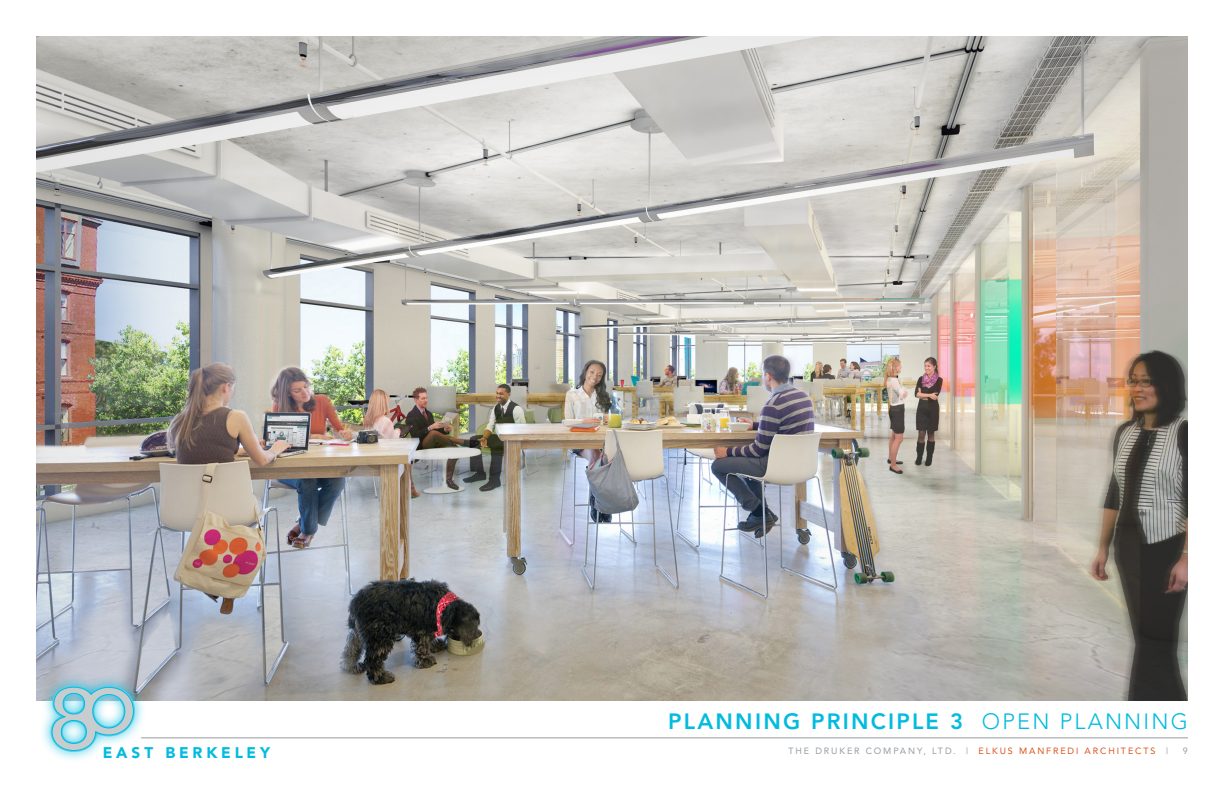
<style>
.page{position:relative;width:1224px;height:792px;background:#fff}
.page>*{position:absolute;margin:0;border:0;box-sizing:border-box;transform-origin:0 0}
.TITLES{font:800 22px "Avenir";letter-spacing:.1em;color:#02bbdf}
.t1{font:900 15.3px "Avenir";letter-spacing:.255em;color:#02bbdf}
.t2{font:9px "Avenir";letter-spacing:.21em;color:#959ca1}
.s1{font-weight:300}
.s2{color:#d9531c}
</style>
<div class="page">
<img style="left:36px;top:36px;width:1152px;height:665px">
<svg style="left:40px;top:675px;width:106px;height:85px"></svg>
<svg style="left:51px;top:686px;width:84px;height:66px"></svg>
<hr style="left:141px;top:738px;width:1047px;height:1px;background:#959ca1">
<p class="TITLES" style="left:668px;top:708px;width:521px">PLANNING PRINCIPLE 3 <span class="s1">OPEN PLANNING</span></p>
<h2 class="t1" style="left:103px;top:743px;width:169px">EAST BERKELEY</h2>
<p class="t2" style="left:788px;top:746px;width:381px">THE DRUKER COMPANY, LTD. | <span class="s2">ELKUS MANFREDI ARCHITECTS</span> |</p>
<p class="t2" style="left:1183px;top:746px;width:7px">9</p>
</div>
